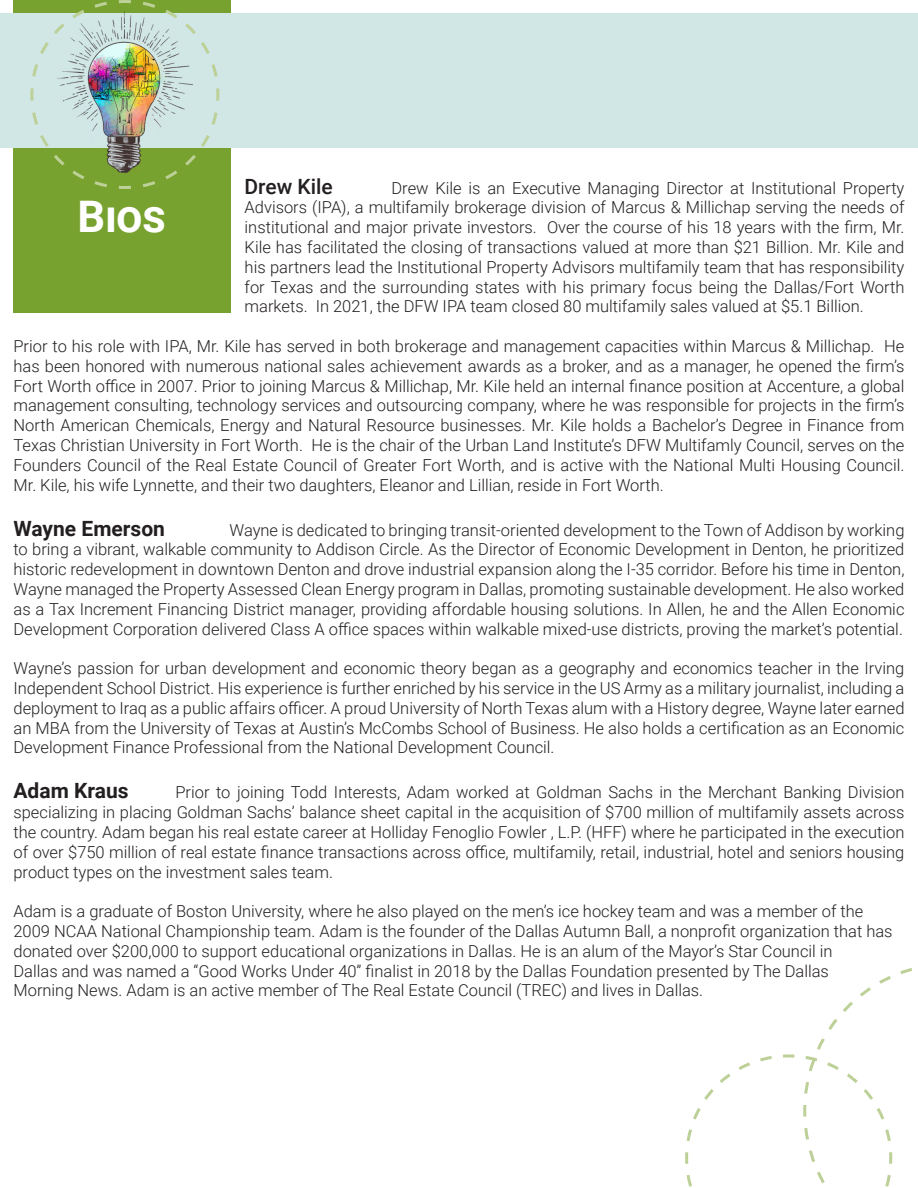
<style>
.page{position:relative;width:918px;height:1188px;background:#fff}
.page>*{position:absolute;margin:0;border:0;box-sizing:border-box;transform-origin:0 0}
.t1{font:700 43.5px "Roboto";color:#fff}
.t2{font:700 21px "Roboto";color:#231f20}
.t3{font:500 21px "Roboto";color:#231f20}
.t4{font:300 16.5px/19.8px "Roboto";color:#231f20;text-align:justify}
</style>
<div class="page">
<div style="left:14px;top:0;width:217px;height:312px;background:#78a22f"></div>
<div style="left:0;top:14px;width:918px;height:134px;background:#d1e7e6"></div>
<svg style="left:685px;top:968px;width:228px;height:219px"></svg>
<img style="left:29px;top:0;width:192px;height:189px">
<p class="t3" style="left:245px;top:171px;width:90px">Drew Kile</p>
<p class="t4" style="left:245px;top:177px;width:661px;text-indent:147px">Drew Kile is an Executive Managing Director at Institutional Property Advisors (IPA), a multifamily brokerage division of Marcus &amp; Millichap serving the needs of institutional and major private investors. Over the course of his 18 years with the firm, Mr.<br>Kile has facilitated the closing of transactions valued at more than $21 Billion. Mr. Kile and his partners lead the Institutional Property Advisors multifamily team that has responsibility for Texas and the surrounding states with his primary focus being the Dallas/Fort Worth markets. In 2021, the DFW IPA team closed 80 multifamily sales valued at $5.1 Billion.</p>
<p class="t4" style="left:14px;top:336px;width:893px">Prior to his role with IPA, Mr. Kile has served in both brokerage and management capacities within Marcus &amp; Millichap. He has been honored with numerous national sales achievement awards as a broker, and as a manager, he opened the firm’s Fort Worth office in 2007. Prior to joining Marcus &amp; Millichap, Mr. Kile held an internal finance position at Accenture, a global management consulting, technology services and outsourcing company, where he was responsible for projects in the firm’s North American Chemicals, Energy and Natural Resource businesses. Mr. Kile holds a Bachelor’s Degree in Finance from Texas Christian University in Fort Worth. He is the chair of the Urban Land Institute’s DFW Multifamly Council, serves on the Founders Council of the Real Estate Council of Greater Fort Worth, and is active with the National Multi Housing Council.<br>Mr. Kile, his wife Lynnette, and their two daughters, Eleanor and Lillian, reside in Fort Worth.</p>
<p class="t1" style="left:78px;top:186px;width:90px">Bios</p>
<p class="t2" style="left:14px;top:513px;width:153px">Wayne Emerson</p>
<p class="t4" style="left:14px;top:519px;width:893px;text-indent:216px">Wayne is dedicated to bringing transit-oriented development to the Town of Addison by working to bring a vibrant, walkable community to Addison Circle. As the Director of Economic Development in Denton, he prioritized historic redevelopment in downtown Denton and drove industrial expansion along the I-35 corridor. Before his time in Denton, Wayne managed the Property Assessed Clean Energy program in Dallas, promoting sustainable development. He also worked as a Tax Increment Financing District manager, providing affordable housing solutions. In Allen, he and the Allen Economic Development Corporation delivered Class A office spaces within walkable mixed-use districts, proving the market’s potential.</p>
<p class="t4" style="left:14px;top:658px;width:893px">Wayne’s passion for urban development and economic theory began as a geography and economics teacher in the Irving Independent School District. His experience is further enriched by his service in the US Army as a military journalist, including a deployment to Iraq as a public affairs officer. A proud University of North Texas alum with a History degree, Wayne later earned an MBA from the University of Texas at Austin’s McCombs School of Business. He also holds a certification as an Economic Development Finance Professional from the National Development Council.</p>
<p class="t2" style="left:14px;top:776px;width:117px">Adam Kraus</p>
<p class="t4" style="left:14px;top:782px;width:892px;text-indent:162px">Prior to joining Todd Interests, Adam worked at Goldman Sachs in the Merchant Banking Division specializing in placing Goldman Sachs’ balance sheet capital in the acquisition of $700 million of multifamily assets across the country. Adam began his real estate career at Holliday Fenoglio Fowler , L.P. (HFF) where he participated in the execution of over $750 million of real estate finance transactions across office, multifamily, retail, industrial, hotel and seniors housing product types on the investment sales team.</p>
<p class="t4" style="left:14px;top:901px;width:881px;text-align:left">Adam is a graduate of Boston University, where he also played on the men’s ice hockey team and was a member of the 2009 NCAA National Championship team. Adam is the founder of the Dallas Autumn Ball, a nonprofit organization that has donated over $200,000 to support educational organizations in Dallas. He is an alum of the Mayor’s Star Council in<br>Dallas and was named a “Good Works Under 40” finalist in 2018 by the Dallas Foundation presented by The Dallas Morning News. Adam is an active member of The Real Estate Council (TREC) and lives in Dallas.</p>
</div>
